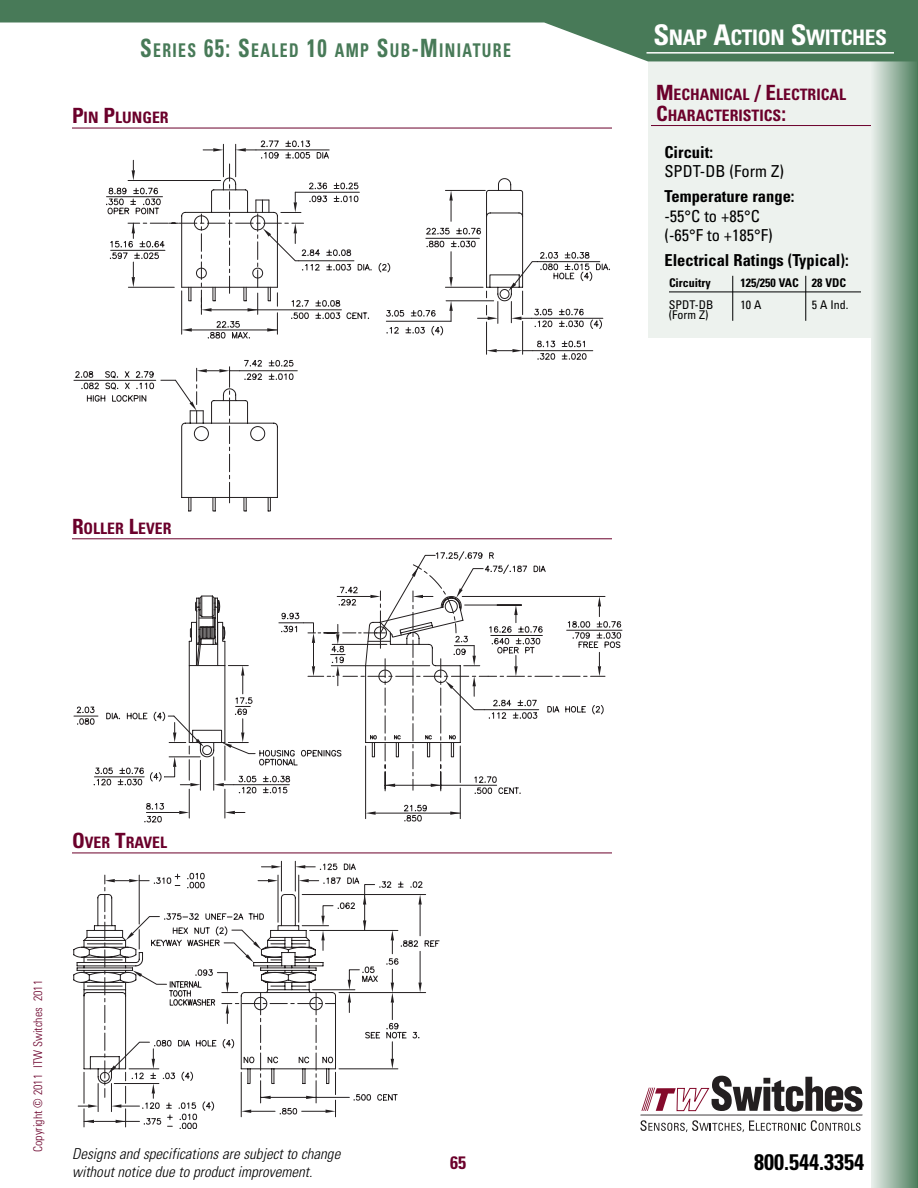
<style>
.page{position:relative;width:918px;height:1188px;background:#fff}
.page>*{position:absolute;margin:0;border:0;box-sizing:border-box;transform-origin:0 0}
.t1{font:700 condensed 22.5px "Univers";color:#000}
.t2{font:700 condensed 21.3px "Univers";letter-spacing:-.02em;color:#fff}
.t3{font:700 condensed 18.9px "Univers";letter-spacing:.09em;color:#487a58;scale:.83 1}
.t4{font:700 condensed 18px "Univers";color:#6b002b}
.t5{font:700 condensed 16.5px "Univers";color:#000}
.t6{font:condensed 16.5px/19.8px "Univers";color:#000}
.t7{font:700 condensed 15.75px/21px "Univers";color:#6b002b}
.t8{font:italic 300 condensed 15px/18px "Univers";letter-spacing:.005em;color:#000}
.t9{font:300 condensed 12px "Univers";color:#6b002b}
.t10{font:700 condensed 12px "Univers";color:#000}
.t11{font:condensed 12px "Univers";color:#000}
.s1{font-size:25.2px}
.s2{font-size:21px}
.s3{font-size:28.5px}
</style>
<div class="page">
<div style="left:648px;top:61px;width:270px;height:277px;background:#edf2ee"></div>
<hr style="left:651px;top:125px;width:267px;height:1px;background:#6b002b">
<hr style="left:915px;top:0;width:3px;height:1188px;background:#487a58">
<div style="left:872px;top:0;width:44px;height:1188px;background:linear-gradient(to right,#e6ede8,#568566)"></div>
<svg style="left:0;top:0;width:916px;height:61px;fill:#487a58"></svg>
<hr style="left:646px;top:52px;width:248px;height:2px;background:#fff">
<hr style="left:640px;top:1115px;width:223px;height:1px;background:#231f20">
<svg style="left:640px;top:1120px;width:221px;height:12px"></svg>
<svg style="left:641px;top:1076px;width:221px;height:36px"></svg>
<hr style="left:669px;top:292px;width:192px;height:1px;background:#000">
<hr style="left:732px;top:276px;width:1px;height:45px;background:#000">
<hr style="left:805px;top:276px;width:1px;height:45px;background:#000">
<svg style="left:73px;top:141px;width:537px;height:240px"></svg>
<svg style="left:80px;top:160px;width:522px;height:344px"></svg>
<hr style="left:72px;top:128px;width:540px;height:1px;background:#6b002b">
<svg style="left:74px;top:551px;width:532px;height:271px"></svg>
<hr style="left:72px;top:538px;width:540px;height:1px;background:#6b002b">
<svg style="left:78px;top:862px;width:361px;height:267px"></svg>
<hr style="left:72px;top:853px;width:540px;height:1px;background:#6b002b">
<p class="t3" style="left:140px;top:43px;width:448px"><span class="s1">S</span>ERIES <span class="s1">65: S</span>EALED <span class="s1">10</span> AMP <span class="s1">S</span>UB<span class="s1">-M</span>INIATURE</p>
<p class="t7" style="left:72px;top:108px;width:98px"><span class="s2">P</span>IN <span class="s2">P</span>LUNGER</p>
<p class="t7" style="left:72px;top:519px;width:101px"><span class="s2">R</span>OLLER <span class="s2">L</span>EVER</p>
<p class="t7" style="left:72px;top:833px;width:97px"><span class="s2">O</span>VER <span class="s2">T</span>RAVEL</p>
<p class="t9" style="left:33px;top:1152px;width:173px;rotate:-90deg">Copyright © 2011 ITW Switches 2011</p>
<p class="t8" style="left:72px;top:1146px;width:270px">Designs and specifications are subject to change without notice due to product improvement.</p>
<p class="t4" style="left:450px;top:1156px;width:17px">65</p>
<h2 class="t2" style="left:653px;top:29px;width:235px"><span class="s3">S</span>NAP <span class="s3">A</span>CTION <span class="s3">S</span>WITCHES</h2>
<p class="t7" style="left:656px;top:85px;width:192px"><span class="s2">M</span>ECHANICAL <span class="s2">/ E</span>LECTRICAL<br><span class="s2">C</span>HARACTERISTICS<span class="s2">:</span></p>
<p class="t5" style="left:664px;top:146px;width:50px">Circuit:</p>
<p class="t6" style="left:664px;top:163px;width:121px">SPDT-DB (Form Z)</p>
<p class="t5" style="left:664px;top:190px;width:132px">Temperature range:</p>
<p class="t6" style="left:664px;top:207px;width:110px">-55°C to +85°C (-65°F to +185°F)</p>
<p class="t5" style="left:664px;top:254px;width:186px">Electrical Ratings (Typical):</p>
<p class="t10" style="left:669px;top:278px;width:43px">Circuitry</p>
<p class="t10" style="left:741px;top:278px;width:107px">125/250 VAC 28 VDC</p>
<p class="t11" style="left:669px;top:300px;width:46px">SPDT-DB</p>
<p class="t11" style="left:741px;top:300px;width:22px">10 A</p>
<p class="t11" style="left:812px;top:300px;width:38px">5 A Ind.</p>
<p class="t11" style="left:669px;top:311px;width:41px">(Form Z)</p>
<h1 class="t1" style="left:754px;top:1153px;width:111px">800.544.3354</h1>
</div>
